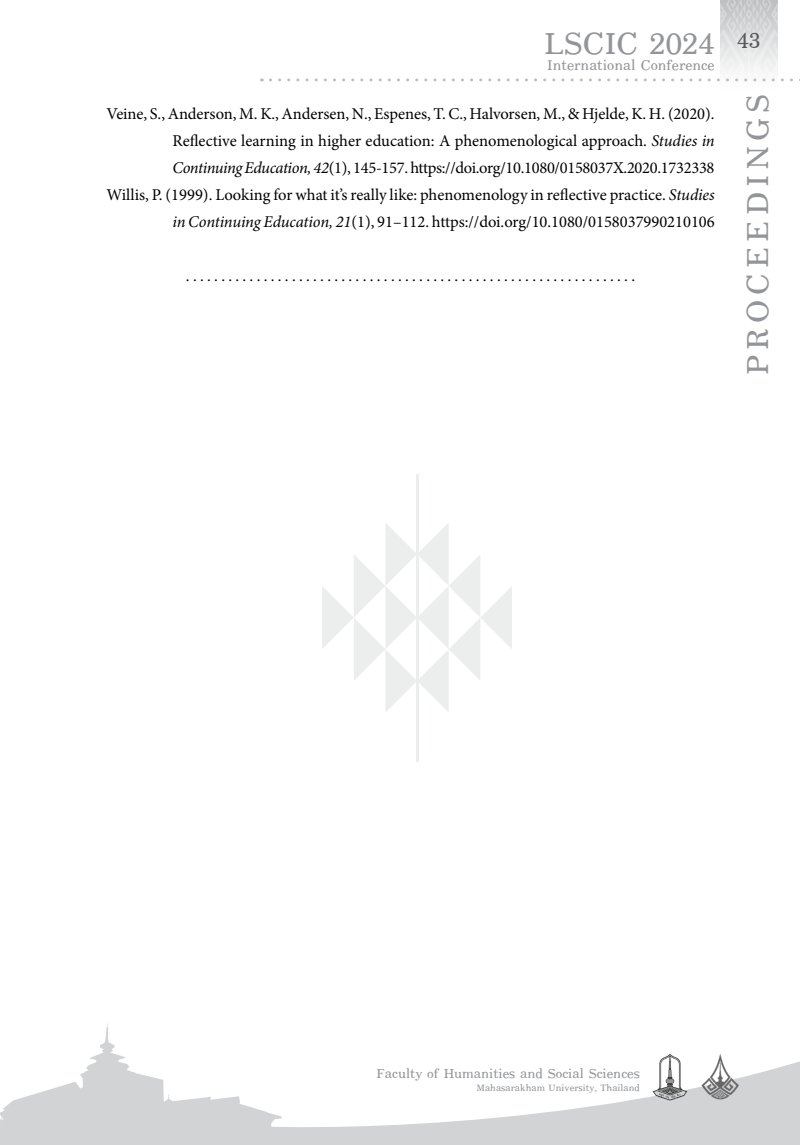
<style>
.page{position:relative;width:800px;height:1145px;background:#fff}
.page>*{position:absolute;margin:0;border:0;box-sizing:border-box;transform-origin:0 0}
.t1{font:49.5px "DB Com Yard X";letter-spacing:.1em;color:#939598}
.t2{font:49.5px "DB Com Yard X";color:#939598}
.t3{font:36px "DB Com Yard X";color:#58595b}
.t4{font:22.8px "DB Com Yard X";color:#939598}
.t5{font:21px "DB Com Yard X";color:#939598}
.t6{font:16.5px/27px "Minion Pro";letter-spacing:-.005em;color:#000;text-align:right}
.t7{font:15px "DB Com Yard X";color:#939598}
.s1{font-style:italic}
</style>
<div class="page">
<img style="left:720px;top:0;width:57px;height:82px">
<svg style="left:1px;top:1023px;width:798px;height:122px"></svg>
<svg style="left:0;top:1112px;width:1px;height:33px"></svg>
<svg style="left:270px;top:78px;width:530px;height:3px"></svg>
<img style="left:639px;top:1053px;width:124px;height:48px">
<svg style="left:322px;top:523px;width:189px;height:189px"></svg>
<hr style="left:415px;top:474px;width:3px;height:287px;background:#d1d3d4">
<h1 class="t2" style="left:543px;top:16px;width:172px">LSCIC 2024</h1>
<h3 class="t4" style="left:547px;top:52px;width:169px">International Conference</h3>
<p class="t6" style="left:106px;top:100px;width:609px">Veine, S., Anderson, M. K., Andersen, N., Espenes, T. C., Halvorsen, M., &amp; Hjelde, K. H. (2020).<br>Reflective learning in higher education: A phenomenological approach. <span class="s1">Studies in Continuing Education, 42</span>(1), 145-157. https://doi.org/10.1080/0158037X.2020.1732338<br>Willis, P. (1999). Looking for what it’s really like: phenomenology in reflective practice. <span class="s1">Studies in Continuing Education, 21</span>(1), 91–112. https://doi.org/10.1080/0158037990210106</p>
<p class="t6" style="left:186px;top:262px;width:450px">................................................................</p>
<h2 class="t3" style="left:736px;top:20px;width:25px">43</h2>
<h1 class="t1" style="left:729px;top:374px;width:282px;rotate:-90deg">PROCEEDINGS</h1>
<p class="t5" style="left:376px;top:1061px;width:265px">Faculty of Humanities and Social Sciences</p>
<p class="t7" style="left:476px;top:1079px;width:165px">Mahasarakham University, Thailand</p>
</div>
